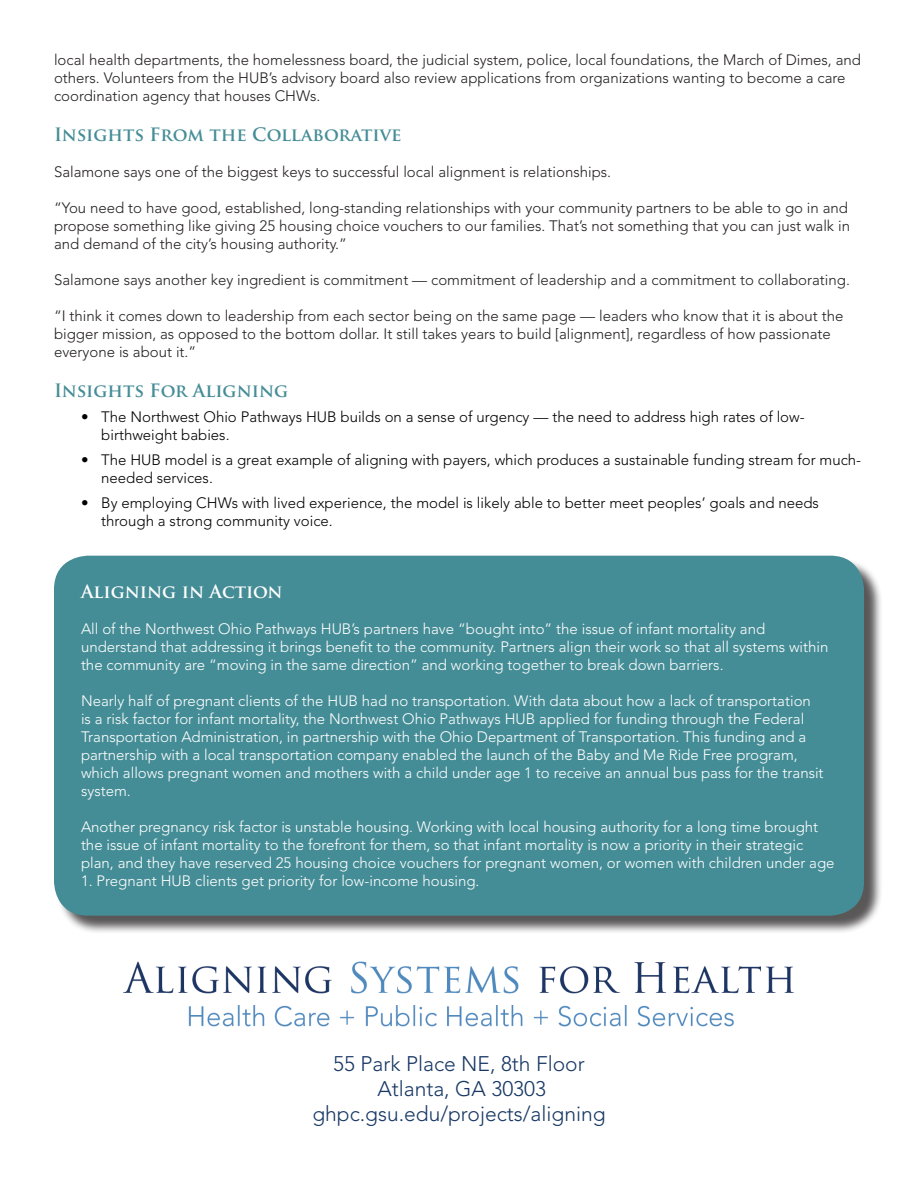
<style>
.page{position:relative;width:918px;height:1188px;background:#fff}
.page>*{position:absolute;margin:0;border:0;box-sizing:border-box;transform-origin:0 0}
.t1{font:300 21px "Avenir LT Std";color:#173764}
.t2{font:700 18px "Trajan Pro";color:#458d96}
.t3{font:700 18px "Trajan Pro";color:#fff}
.t4{font:300 15px/18px "Avenir LT Std";color:#fff}
.t5{font:300 15px/18px "Avenir LT Std";color:#231f20}
.t6{font:300 15px/18px "Avenir LT Std";color:#000}
</style>
<div class="page">
<div style="left:56px;top:558px;width:827px;height:376px;background:#231f20;opacity:.75"></div>
<div style="left:54px;top:556px;width:810px;height:360px;background:#458d96;border-radius:34px"></div>
<img style="left:123px;top:961px;width:671px;height:66px">
<p class="t5" style="left:54px;top:51px;width:809px">local health departments, the homelessness board, the judicial system, police, local foundations, the March of Dimes, and others. Volunteers from the HUB’s advisory board also review applications from organizations wanting to become a care coordination agency that houses CHWs.</p>
<p class="t2" style="left:54px;top:123px;width:349px">Insights From the Collaborative</p>
<p class="t5" style="left:54px;top:163px;width:559px">Salamone says one of the biggest keys to successful local alignment is relationships.</p>
<p class="t5" style="left:54px;top:199px;width:798px">“You need to have good, established, long-standing relationships with your community partners to be able to go in and propose something like giving 25 housing choice vouchers to our families. That’s not something that you can just walk in and demand of the city’s housing authority.”</p>
<p class="t5" style="left:54px;top:271px;width:797px">Salamone says another key ingredient is commitment — commitment of leadership and a commitment to collaborating.</p>
<p class="t5" style="left:54px;top:307px;width:791px">“I think it comes down to leadership from each sector being on the same page — leaders who know that it is about the bigger mission, as opposed to the bottom dollar. It still takes years to build [alignment], regardless of how passionate everyone is about it.”</p>
<p class="t2" style="left:54px;top:380px;width:236px">Insights For Aligning</p>
<p class="t6" style="left:101px;top:408px;width:705px;text-indent:-20px">• The Northwest Ohio Pathways HUB builds on a sense of urgency — the need to address high rates of low&shy;birthweight babies.</p>
<p class="t6" style="left:101px;top:451px;width:762px;text-indent:-20px">• The HUB model is a great example of aligning with payers, which produces a sustainable funding stream for much&shy;needed services.</p>
<p class="t6" style="left:101px;top:494px;width:719px;text-indent:-20px">• By employing CHWs with lived experience, the model is likely able to better meet peoples’ goals and needs through a strong community voice.</p>
<p class="t3" style="left:81px;top:581px;width:203px">Aligning in Action</p>
<p class="t4" style="left:81px;top:620px;width:749px">All of the Northwest Ohio Pathways HUB’s partners have “bought into” the issue of infant mortality and understand that addressing it brings benefit to the community. Partners align their work so that all systems within the community are “moving in the same direction” and working together to break down barriers.</p>
<p class="t4" style="left:81px;top:692px;width:744px">Nearly half of pregnant clients of the HUB had no transportation. With data about how a lack of transportation is a risk factor for infant mortality, the Northwest Ohio Pathways HUB applied for funding through the Federal Transportation Administration, in partnership with the Ohio Department of Transportation. This funding and a partnership with a local transportation company enabled the launch of the Baby and Me Ride Free program, which allows pregnant women and mothers with a child under age 1 to receive an annual bus pass for the transit system.</p>
<p class="t4" style="left:81px;top:818px;width:755px">Another pregnancy risk factor is unstable housing. Working with local housing authority for a long time brought the issue of infant mortality to the forefront for them, so that infant mortality is now a priority in their strategic plan, and they have reserved 25 housing choice vouchers for pregnant women, or women with children under age</p>
<p class="t4" style="left:81px;top:872px;width:400px">1. Pregnant HUB clients get priority for low-income housing.</p>
<p class="t1" style="left:333px;top:1051px;width:253px">55 Park Place NE, 8th Floor</p>
<p class="t1" style="left:377px;top:1077px;width:170px">Atlanta, GA 30303</p>
<p class="t1" style="left:312px;top:1102px;width:295px">ghpc.gsu.edu/projects/aligning</p>
</div>
